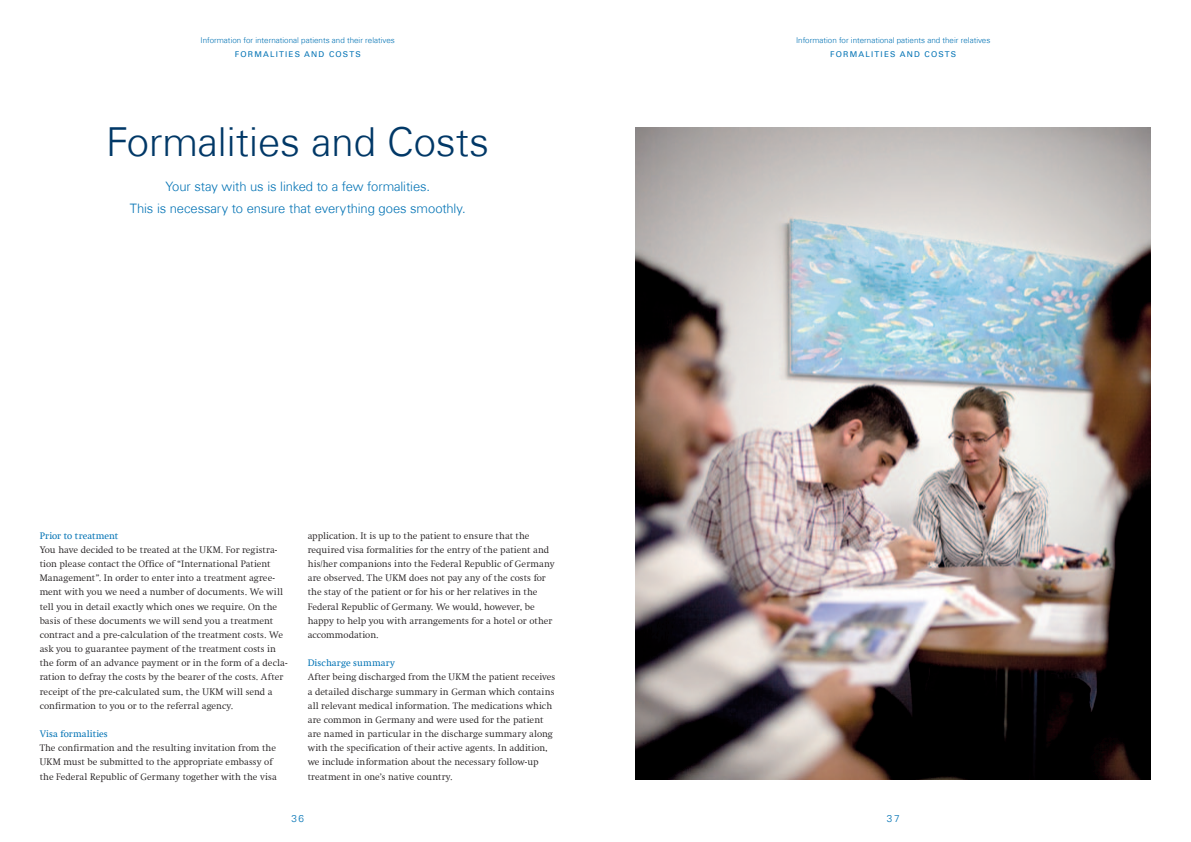
<style>
.page{position:relative;width:1191px;height:842px;background:#fff}
.page>*{position:absolute;margin:0;border:0;box-sizing:border-box;transform-origin:0 0}
.Headline_Gross{font:300 40px "Univers Com 45";color:#013867}
.t1{font:300 13px/21.3px "Univers Com 45";letter-spacing:-.01em;color:#0072b4;text-align:center}
.Seitentitel{font:300 10px "Univers Com 45";color:#0072b4}
.Fließtext{font:300 9.5px/14.2px "Swift Com";letter-spacing:.005em;color:#231f20}
.Fließtext-2{font:9.5px "Swift Com";letter-spacing:.005em;color:#0072b4}
.Headline_Kolumne{font:300 8px "Univers Com 45";color:#0072b4}
.Seitentitel-2{font:8px "Univers Com 55 Roman";letter-spacing:.15em;color:#0072b4}
</style>
<div class="page">
<img style="left:635px;top:128px;width:515px;height:652px">
<p class="Headline_Kolumne" style="left:201px;top:35px;width:196px">Information for international patients and their relatives</p>
<p class="Headline_Kolumne" style="left:796px;top:35px;width:196px">Information for international patients and their relatives</p>
<p class="Seitentitel-2" style="left:235px;top:49px;width:127px">FORMALITIES AND COSTS</p>
<p class="Seitentitel-2" style="left:830px;top:49px;width:127px">FORMALITIES AND COSTS</p>
<p class="Headline_Gross" style="left:106px;top:117px;width:384px">Formalities and Costs</p>
<p class="t1" style="left:130px;top:176px;width:337px">Your stay with us is linked to a few formalities.<br>This is necessary to ensure that everything goes smoothly.</p>
<p class="Fließtext-2" style="left:40px;top:530px;width:80px">Prior to treatment</p>
<p class="Fließtext" style="left:40px;top:542px;width:249px">You have decided to be treated at the UKM. For registra&shy;tion please contact the Office of “International Patient Management”. In order to enter into a treatment agree&shy;ment with you we need a number of documents. We will tell you in detail exactly which ones we require. On the basis of these documents we will send you a treatment contract and a pre-calculation of the treatment costs. We ask you to guarantee payment of the treatment costs in the form of an advance payment or in the form of a decla&shy;ration to defray the costs by the bearer of the costs. After receipt of the pre-calculated sum, the UKM will send a confirmation to you or to the referral agency.</p>
<p class="Fließtext-2" style="left:40px;top:728px;width:70px">Visa formalities</p>
<p class="Fließtext" style="left:40px;top:741px;width:239px">The confirmation and the resulting invitation from the<br>UKM must be submitted to the appropriate embassy of the Federal Republic of Germany together with the visa</p>
<p class="Fließtext" style="left:308px;top:528px;width:248px">application. It is up to the patient to ensure that the required visa formalities for the entry of the patient and his/her companions into the Federal Republic of Germany are observed. The UKM does not pay any of the costs for the stay of the patient or for his or her relatives in the Federal Republic of Germany. We would, however, be happy to help you with arrangements for a hotel or other accommodation.</p>
<p class="Fließtext-2" style="left:308px;top:657px;width:89px">Discharge summary</p>
<p class="Fließtext" style="left:308px;top:670px;width:249px">After being discharged from the UKM the patient receives a detailed discharge summary in German which contains all relevant medical information. The medications which are common in Germany and were used for the patient are named in particular in the discharge summary along with the specification of their active agents. In addition, we include information about the necessary follow-up treatment in one’s native country.</p>
<p class="Seitentitel" style="left:291px;top:812px;width:14px">36</p>
<p class="Seitentitel" style="left:887px;top:812px;width:14px">37</p>
</div>
